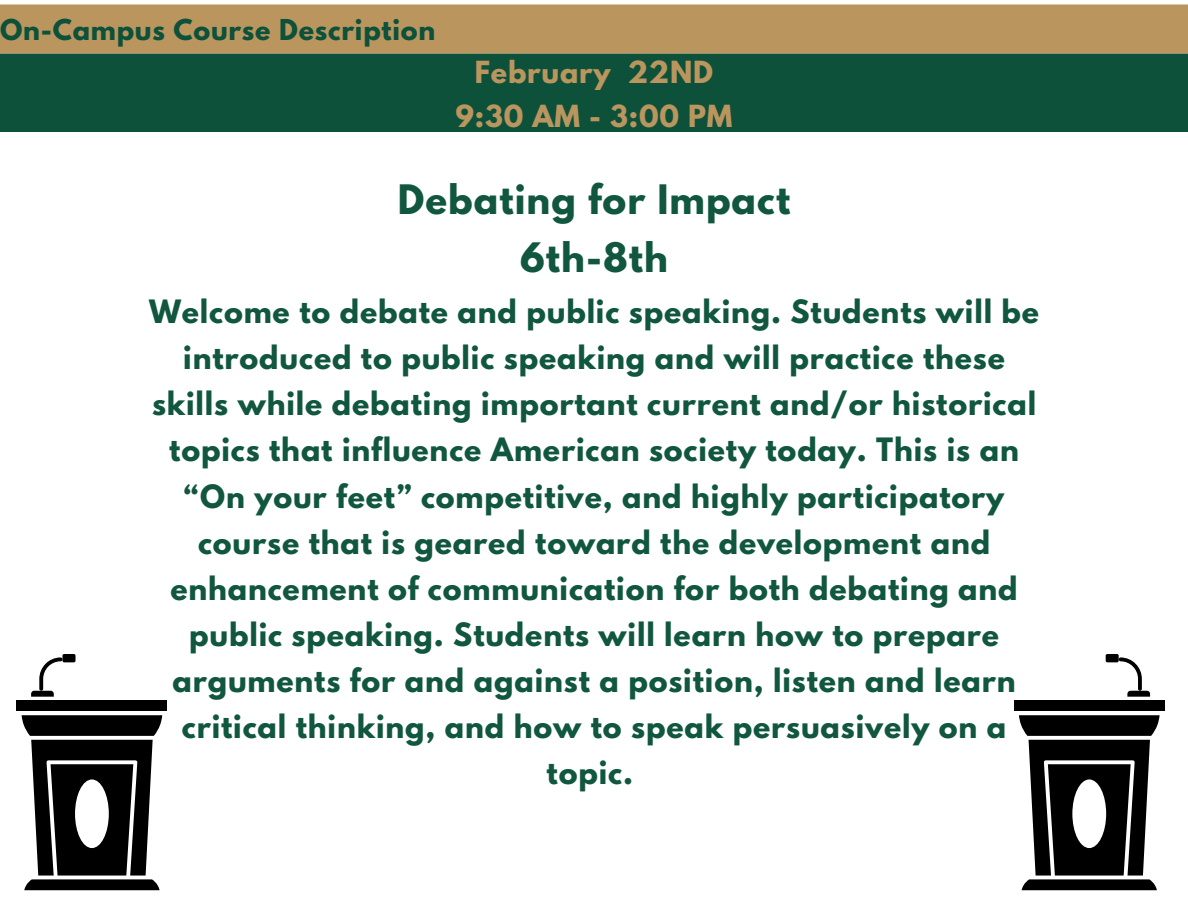
<style>
.page{position:relative;width:1188px;height:918px;background:#fff}
.page>*{position:absolute;margin:0;border:0;box-sizing:border-box;transform-origin:0 0}
.t1{font:700 36px/58.5px "League Spartan";letter-spacing:.03em;color:#115740;text-align:center}
.t2{font:700 28.5px/46.2px "League Spartan";letter-spacing:.03em;color:#115740;text-align:center}
.t3{font:700 27px/43.8px "League Spartan";letter-spacing:.03em;color:#ba965e;text-align:center}
.t4{font:700 25.5px "League Spartan";letter-spacing:.03em;color:#0d513b}
</style>
<div class="page">
<div style="left:0;top:4px;width:1188px;height:50px;background:#ba965e"></div>
<div style="left:0;top:54px;width:1188px;height:78px;background:#0d513b"></div>
<svg style="left:1119px;top:657px;width:31px;height:40px"></svg>
<div style="left:1014px;top:701px;width:151px;height:10px;background:#000"></div>
<svg style="left:1019px;top:715px;width:141px;height:175px"></svg>
<div style="left:1106px;top:654px;width:13px;height:8px;background:#000;border-radius:2px"></div>
<svg style="left:31px;top:657px;width:31px;height:40px"></svg>
<div style="left:17px;top:701px;width:150px;height:10px;background:#000"></div>
<svg style="left:22px;top:715px;width:140px;height:175px"></svg>
<div style="left:62px;top:654px;width:14px;height:8px;background:#000;border-radius:2px"></div>
<p class="t4" style="left:0;top:17px;width:437px">On-Campus Course Description</p>
<h1 class="t3" style="left:456px;top:54px;width:278px">February 22ND<br>9:30 AM - 3:00 PM</h1>
<h1 class="t1" style="left:398px;top:175px;width:394px">Debating for Impact<br>6th-8th</h1>
<h1 class="t2" style="left:149px;top:292px;width:892px">Welcome to debate and public speaking. Students will be introduced to public speaking and will practice these skills while debating important current and/or historical topics that influence American society today. This is an “On your feet” competitive, and highly participatory course that is geared toward the development and enhancement of communication for both debating and public speaking. Students will learn how to prepare arguments for and against a position, listen and learn critical thinking, and how to speak persuasively on a topic.</h1>
</div>
